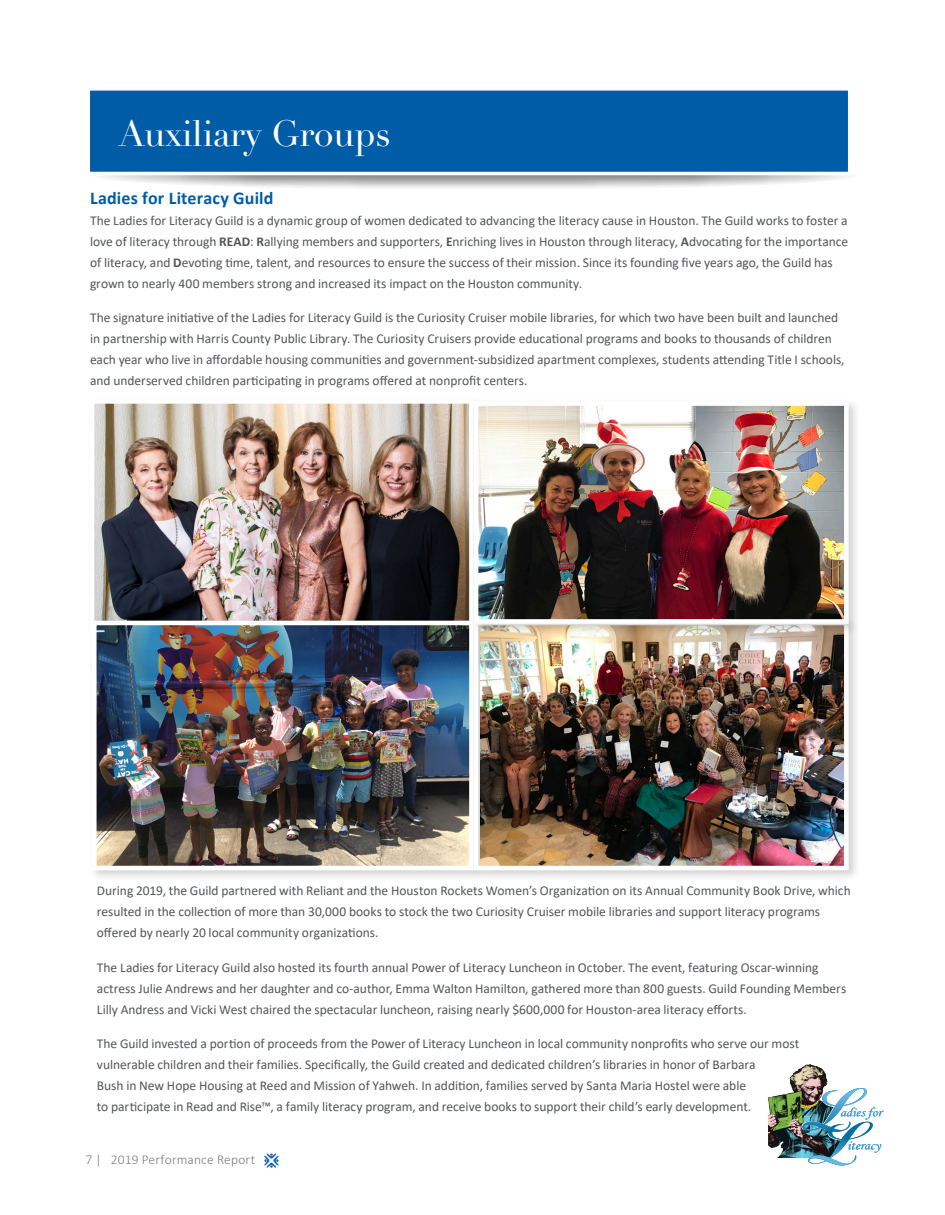
<style>
.page{position:relative;width:945px;height:1215px;background:#fff}
.page>*{position:absolute;margin:0;border:0;box-sizing:border-box;transform-origin:0 0}
.Headlines{font:36px "Didot LT Pro";letter-spacing:-.01em;color:#fff}
.Subheads{font:700 18px "Calibri";letter-spacing:.01em;color:#005ca7}
.Body_copy{font:13.5px/21px "Calibri";letter-spacing:-.005em;color:#54555a}
.t1{font:300 13.5px "Calibri";letter-spacing:.01em;color:#7a7c81}
.s1{font-weight:700}
</style>
<div class="page">
<img style="left:265px;top:1154px;width:14px;height:14px">
<svg style="left:90px;top:161px;width:770px;height:29px"></svg>
<div style="left:87px;top:87px;width:765px;height:88px;background:#005ca7;border:4px solid #fff"></div>
<img style="left:768px;top:1064px;width:40px;height:86px">
<img style="left:785px;top:1132px;width:1px;height:18px">
<img style="left:786px;top:1122px;width:7px;height:36px">
<svg style="left:777px;top:1150px;width:9px;height:8px"></svg>
<img style="left:793px;top:1088px;width:91px;height:78px">
<img style="left:96px;top:405px;width:372px;height:212px">
<div style="left:90px;top:399px;width:384px;height:266px;border:5px solid #fff"></div>
<div style="left:88px;top:617px;width:398px;height:265px;background:#231f20;opacity:.2"></div>
<img style="left:98px;top:627px;width:370px;height:237px">
<div style="left:92px;top:621px;width:382px;height:249px;border:5px solid #fff"></div>
<div style="left:470px;top:617px;width:391px;height:265px;background:#231f20;opacity:.2"></div>
<img style="left:480px;top:636px;width:363px;height:228px">
<div style="left:474px;top:621px;width:375px;height:249px;border:5px solid #fff"></div>
<div style="left:470px;top:398px;width:391px;height:238px;background:#231f20;opacity:.2"></div>
<img style="left:480px;top:407px;width:363px;height:211px">
<div style="left:474px;top:401px;width:375px;height:223px;border:5px solid #fff"></div>
<p class="Headlines" style="left:118px;top:112px;width:274px">Auxiliary Groups</p>
<p class="Subheads" style="left:90px;top:185px;width:185px">Ladies for Literacy Guild</p>
<p class="Body_copy" style="left:90px;top:209px;width:760px">The Ladies for Literacy Guild is a dynamic group of women dedicated to advancing the literacy cause in Houston. The Guild works to foster a love of literacy through <span class="s1">READ</span>: <span class="s1">R</span>allying members and supporters, <span class="s1">E</span>nriching lives in Houston through literacy, <span class="s1">A</span>dvocating for the importance of literacy, and <span class="s1">D</span>evoting time, talent, and resources to ensure the success of their mission. Since its founding five years ago, the Guild has grown to nearly 400 members strong and increased its impact on the Houston community.</p>
<p class="Body_copy" style="left:90px;top:307px;width:756px">The signature initiative of the Ladies for Literacy Guild is the Curiosity Cruiser mobile libraries, for which two have been built and launched in partnership with Harris County Public Library. The Curiosity Cruisers provide educational programs and books to thousands of children each year who live in affordable housing communities and government-subsidized apartment complexes, students attending Title I schools, and underserved children participating in programs offered at nonprofit centers.</p>
<p class="Body_copy" style="left:97px;top:880px;width:755px">During 2019, the Guild partnered with Reliant and the Houston Rockets Women’s Organization on its Annual Community Book Drive, which resulted in the collection of more than 30,000 books to stock the two Curiosity Cruiser mobile libraries and support literacy programs offered by nearly 20 local community organizations.</p>
<p class="Body_copy" style="left:97px;top:957px;width:751px">The Ladies for Literacy Guild also hosted its fourth annual Power of Literacy Luncheon in October. The event, featuring Oscar-winning actress Julie Andrews and her daughter and co-author, Emma Walton Hamilton, gathered more than 800 guests. Guild Founding Members<br>Lilly Andress and Vicki West chaired the spectacular luncheon, raising nearly $600,000 for Houston-area literacy efforts.</p>
<p class="Body_copy" style="left:97px;top:1033px;width:704px">The Guild invested a portion of proceeds from the Power of Literacy Luncheon in local community nonprofits who serve our most vulnerable children and their families. Specifically, the Guild created and dedicated children’s libraries in honor of Barbara<br>Bush in New Hope Housing at Reed and Mission of Yahweh. In addition, families served by Santa Maria Hostel were able<br>to participate in Read and Rise™, a family literacy program, and receive books to support their child’s early development.</p>
<p class="t1" style="left:85px;top:1151px;width:171px">7 | 2019 Performance Report</p>
</div>
